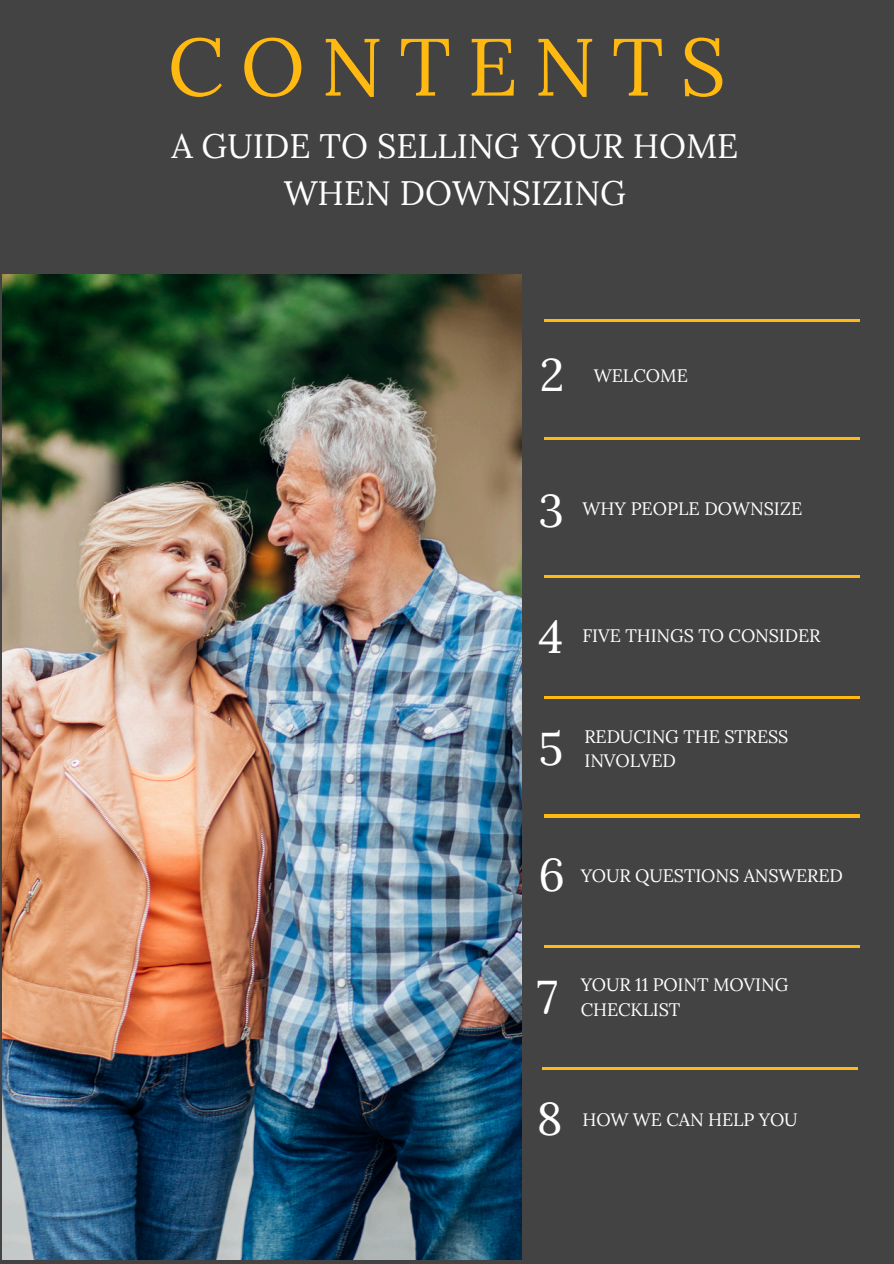
<style>
.page{position:relative;width:894px;height:1264px;background:#fff}
.page>*{position:absolute;margin:0;border:0;box-sizing:border-box;transform-origin:0 0}
.t1{font:81px "Lora";letter-spacing:.2em;color:#ffb911}
.t2{font:45.75px "Lora";color:#fff}
.t3{font:33.9px/47.2px "Lora";color:#fff;text-align:center}
.t4{font:18px/24.8px "Lora";letter-spacing:-.01em;color:#fff}
</style>
<div class="page">
<div style="left:0;top:0;width:893px;height:1263px;background:#434343"></div>
<hr style="left:543px;top:319px;width:316px;height:2px;background:#ffb911">
<hr style="left:543px;top:437px;width:316px;height:3px;background:#ffb911">
<hr style="left:543px;top:575px;width:316px;height:2px;background:#ffb911">
<hr style="left:543px;top:696px;width:316px;height:2px;background:#ffb911">
<hr style="left:543px;top:815px;width:316px;height:2px;background:#ffb911">
<hr style="left:543px;top:945px;width:316px;height:2px;background:#ffb911">
<img style="left:2px;top:274px;width:519px;height:985px">
<hr style="left:542px;top:1067px;width:315px;height:2px;background:#ffb911">
<h1 class="t1" style="left:168px;top:14px;width:559px">CONTENTS</h1>
<h1 class="t3" style="left:171px;top:121px;width:568px">A GUIDE TO SELLING YOUR HOME<br>WHEN DOWNSIZING</h1>
<p class="t2" style="left:539px;top:345px;width:26px">2</p>
<p class="t4" style="left:593px;top:363px;width:96px">WELCOME</p>
<p class="t2" style="left:538px;top:481px;width:27px">3</p>
<p class="t4" style="left:582px;top:496px;width:221px">WHY PEOPLE DOWNSIZE</p>
<p class="t2" style="left:538px;top:606px;width:26px">4</p>
<p class="t4" style="left:582px;top:623px;width:239px">FIVE THINGS TO CONSIDER</p>
<p class="t2" style="left:538px;top:718px;width:26px">5</p>
<p class="t4" style="left:584px;top:723px;width:205px">REDUCING THE STRESS<br>INVOLVED</p>
<p class="t2" style="left:538px;top:845px;width:28px">6</p>
<p class="t4" style="left:580px;top:862px;width:264px">YOUR QUESTIONS ANSWERED</p>
<p class="t2" style="left:536px;top:967px;width:23px">7</p>
<p class="t4" style="left:580px;top:972px;width:209px">YOUR 11 POINT MOVING</p>
<p class="t4" style="left:580px;top:997px;width:101px">CHECKLIST</p>
<p class="t2" style="left:536px;top:1089px;width:27px">8</p>
<p class="t4" style="left:582px;top:1106px;width:217px">HOW WE CAN HELP YOU</p>
</div>
